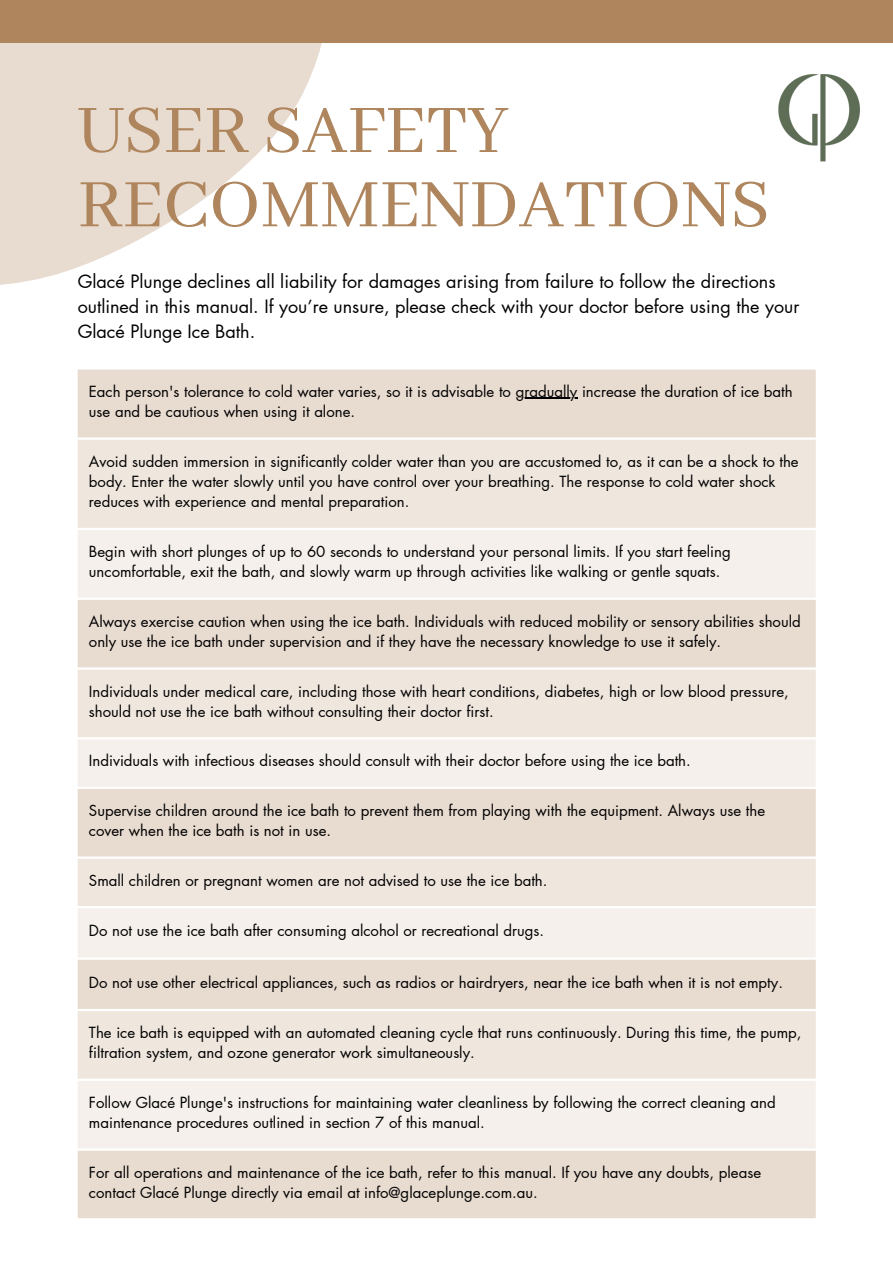
<style>
.page{position:relative;width:893px;height:1264px;background:#fff}
.page>*{position:absolute;margin:0;border:0;box-sizing:border-box;transform-origin:0 0}
.t1{font:75px/74.2px "Abhaya Libre";color:#ae855c}
.t2{font:18px/25px "Futura LT Pro";color:#000}
.t3{font:15px/20.2px "Futura LT Pro";color:#000}
</style>
<div class="page">
<svg style="left:0;top:43px;width:322px;height:242px;fill:#e8dbd0"></svg>
<div style="left:0;top:0;width:892px;height:43px;background:#ae855c"></div>
<img style="left:778px;top:74px;width:82px;height:87px">
<div style="left:78px;top:369px;width:737px;height:849px;background:#e8dbd0"></div>
<div style="left:78px;top:439px;width:737px;height:91px;background:#efe6de"></div>
<svg style="left:78px;top:530px;width:737px;height:618px;background:#efe7df"></svg>
<hr style="left:515px;top:398px;width:62px;height:1px;background:#000">
<p class="t1" style="left:78px;top:96px;width:693px">USER SAFETY<br>RECOMMENDATIONS</p>
<p class="t2" style="left:78px;top:270px;width:723px">Glacé Plunge declines all liability for damages arising from failure to follow the directions outlined in this manual. If you’re unsure, please check with your doctor before using the your<br>Glacé Plunge Ice Bath.</p>
<p class="t3" style="left:89px;top:381px;width:705px">Each person's tolerance to cold water varies, so it is advisable to gradually increase the duration of ice bath use and be cautious when using it alone.</p>
<p class="t3" style="left:89px;top:451px;width:711px">Avoid sudden immersion in significantly colder water than you are accustomed to, as it can be a shock to the body. Enter the water slowly until you have control over your breathing. The response to cold water shock reduces with experience and mental preparation.</p>
<p class="t3" style="left:89px;top:542px;width:643px">Begin with short plunges of up to 60 seconds to understand your personal limits. If you start feeling uncomfortable, exit the bath, and slowly warm up through activities like walking or gentle squats.</p>
<p class="t3" style="left:89px;top:612px;width:713px">Always exercise caution when using the ice bath. Individuals with reduced mobility or sensory abilities should only use the ice bath under supervision and if they have the necessary knowledge to use it safely.</p>
<p class="t3" style="left:89px;top:681px;width:701px">Individuals under medical care, including those with heart conditions, diabetes, high or low blood pressure, should not use the ice bath without consulting their doctor first.</p>
<p class="t3" style="left:89px;top:751px;width:603px">Individuals with infectious diseases should consult with their doctor before using the ice bath.</p>
<p class="t3" style="left:89px;top:801px;width:677px">Supervise children around the ice bath to prevent them from playing with the equipment. Always use the cover when the ice bath is not in use.</p>
<p class="t3" style="left:89px;top:870px;width:460px">Small children or pregnant women are not advised to use the ice bath.</p>
<p class="t3" style="left:89px;top:921px;width:456px">Do not use the ice bath after consuming alcohol or recreational drugs.</p>
<p class="t3" style="left:89px;top:972px;width:695px">Do not use other electrical appliances, such as radios or hairdryers, near the ice bath when it is not empty.</p>
<p class="t3" style="left:89px;top:1023px;width:714px">The ice bath is equipped with an automated cleaning cycle that runs continuously. During this time, the pump, filtration system, and ozone generator work simultaneously.</p>
<p class="t3" style="left:89px;top:1092px;width:688px">Follow Glacé Plunge's instructions for maintaining water cleanliness by following the correct cleaning and maintenance procedures outlined in section 7 of this manual.</p>
<p class="t3" style="left:89px;top:1162px;width:673px">For all operations and maintenance of the ice bath, refer to this manual. If you have any doubts, please contact Glacé Plunge directly via email at info@glaceplunge.com.au.</p>
</div>
